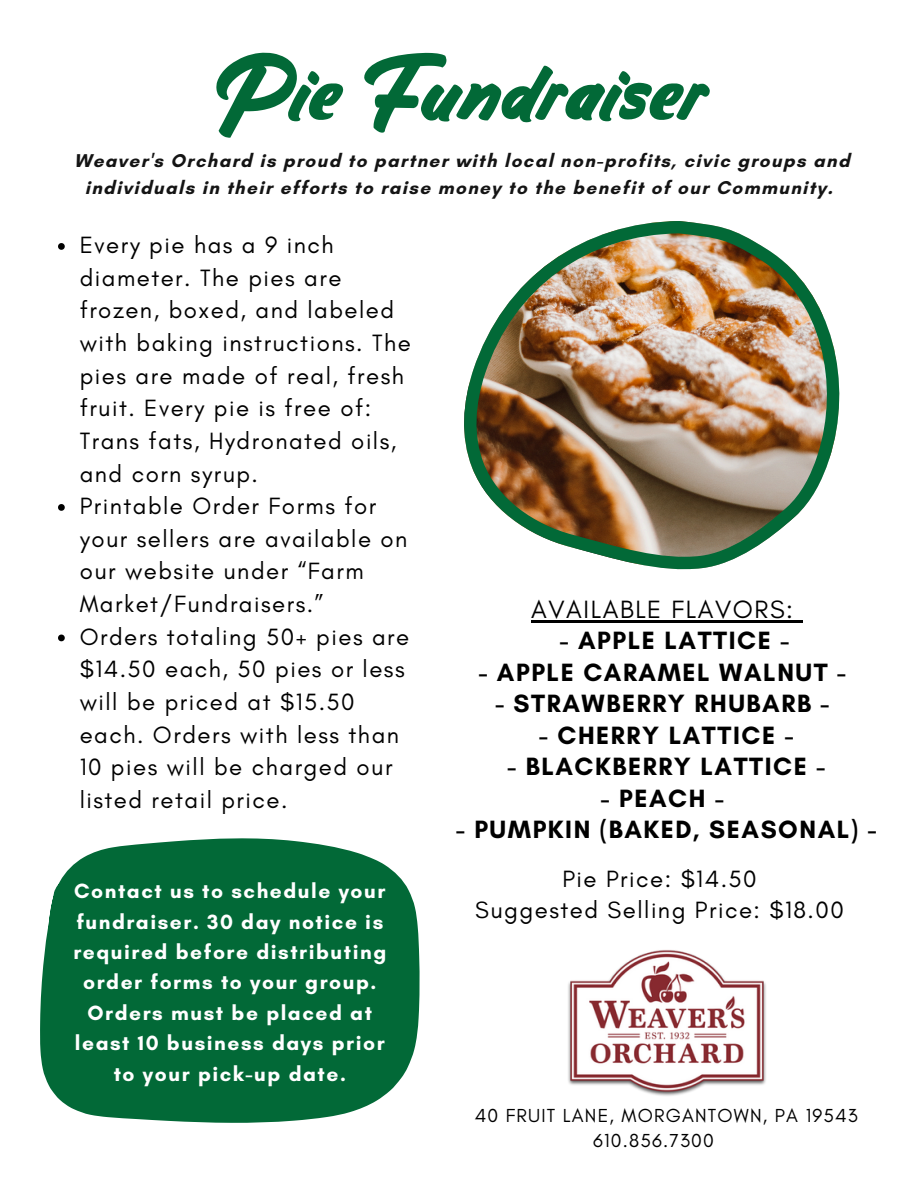
<style>
.page{position:relative;width:918px;height:1188px;background:#fff}
.page>*{position:absolute;margin:0;border:0;box-sizing:border-box;transform-origin:0 0}
.t1{font:75px "Rallen";color:#026937}
.t2{font:700 25.5px "Glacial Indifference";letter-spacing:.06em;color:#000}
.t3{font:25.5px "Glacial Indifference";letter-spacing:.06em;color:#000}
.t4{font:24px/32.7px "Glacial Indifference";letter-spacing:.06em;color:#000}
.t5{font:700 21px/30.3px "Glacial Indifference";letter-spacing:.075em;color:#fff;text-align:center}
.t6{font:19.2px/24.5px "Glacial Indifference";letter-spacing:.06em;color:#000}
.t7{font:700 18.9px/27px "Glacial Indifference";letter-spacing:.075em;color:#141414;text-align:center}
</style>
<div class="page">
<img style="left:568px;top:950px;width:198px;height:146px">
<img style="left:464px;top:221px;width:376px;height:348px">
<svg style="left:40px;top:838px;width:380px;height:285px;fill:#026937"></svg>
<div style="left:183px;top:850px;width:206px;height:268px;background:#026937"></div>
<div style="left:73px;top:859px;width:214px;height:243px;background:#026937"></div>
<svg style="left:58px;top:243px;width:7px;height:7px"></svg>
<svg style="left:58px;top:504px;width:7px;height:7px"></svg>
<svg style="left:58px;top:635px;width:7px;height:6px"></svg>
<hr style="left:531px;top:620px;width:264px;height:2px;background:#000">
<svg style="left:795px;top:620px;width:8px;height:2px"></svg>
<p class="t1" style="left:212px;top:47px;width:499px">Pie Fundraiser</p>
<p class="t7" style="left:74px;top:147px;width:777px">Weaver's Orchard is proud to partner with local non-profits, civic groups and individuals in their efforts to raise money to the benefit of our Community.</p>
<p class="t4" style="left:80px;top:228px;width:333px">Every pie has a 9 inch diameter. The pies are frozen, boxed, and labeled with baking instructions. The pies are made of real, fresh fruit. Every pie is free of:<br>Trans fats, Hydronated oils, and corn syrup.</p>
<p class="t4" style="left:80px;top:489px;width:329px">Printable Order Forms for your sellers are available on our website under “Farm<br>Market/Fundraisers.”</p>
<h2 class="t4" style="left:80px;top:620px;width:331px">Orders totaling 50+ pies are $14.50 each, 50 pies or less will be priced at $15.50 each. Orders with less than<br>10 pies will be charged our listed retail price.</h2>
<p class="t5" style="left:73px;top:876px;width:314px">Contact us to schedule your fundraiser. 30 day notice is required before distributing order forms to your group.<br>Orders must be placed at least 10 business days prior to your pick-up date.</p>
<h2 class="t3" style="left:531px;top:594px;width:263px">AVAILABLE FLAVORS:</h2>
<h2 class="t2" style="left:560px;top:625px;width:231px">- APPLE LATTICE -</h2>
<h2 class="t2" style="left:479px;top:657px;width:369px">- APPLE CARAMEL WALNUT -</h2>
<h2 class="t2" style="left:495px;top:688px;width:335px">- STRAWBERRY RHUBARB -</h2>
<p class="t2" style="left:539px;top:720px;width:256px">- CHERRY LATTICE -</p>
<p class="t2" style="left:508px;top:751px;width:319px">- BLACKBERRY LATTICE -</p>
<p class="t2" style="left:601px;top:783px;width:124px">- PEACH -</p>
<p class="t2" style="left:456px;top:814px;width:422px">- PUMPKIN (BAKED, SEASONAL) -</p>
<p class="t4" style="left:475px;top:864px;width:370px;line-height:30.3px;text-align:center">Pie Price: $14.50<br>Suggested Selling Price: $18.00</p>
<h1 class="t6" style="left:593px;top:1103px;width:266px;text-indent:-118px">40 FRUIT LANE, MORGANTOWN, PA 19543<br>610.856.7300</h1>
</div>
